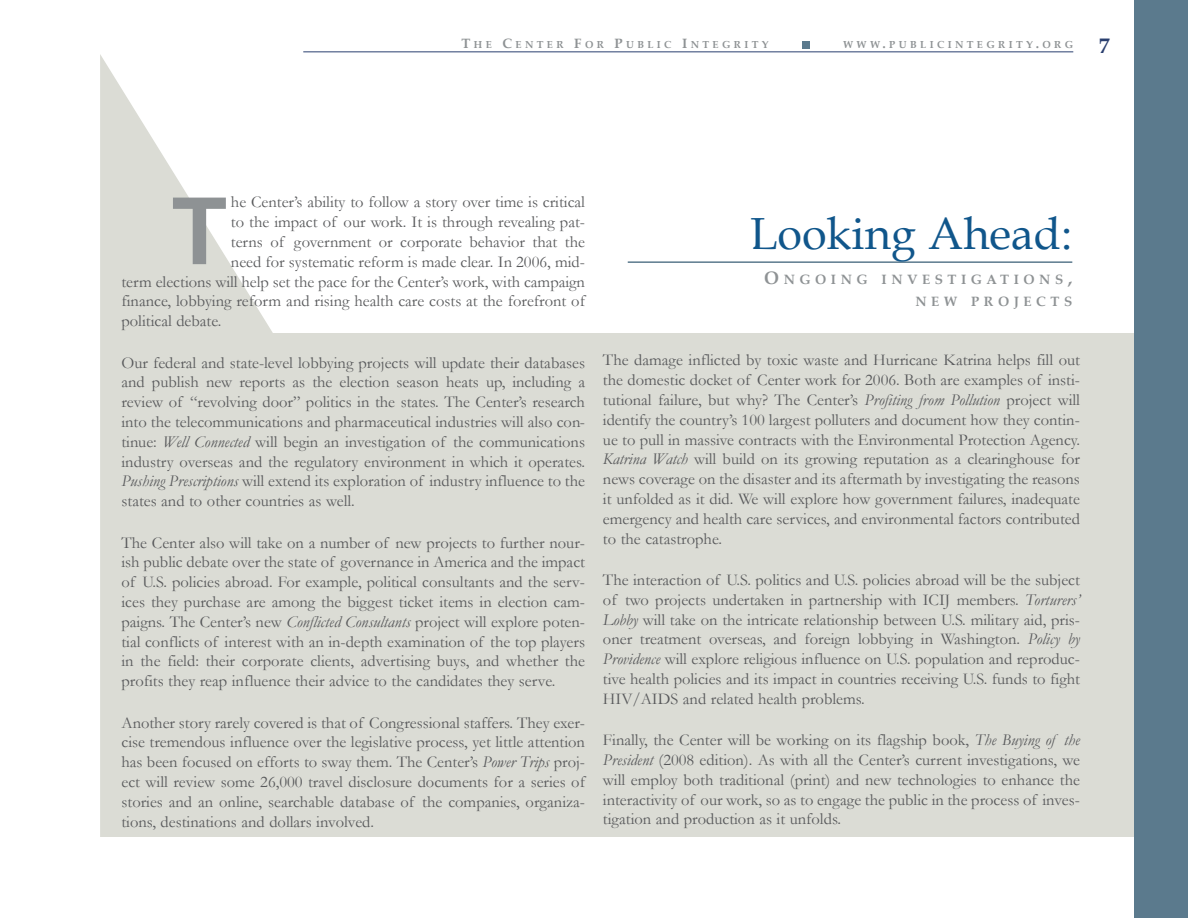
<style>
.page{position:relative;width:1188px;height:918px;background:#fff}
.page>*{position:absolute;margin:0;border:0;box-sizing:border-box;transform-origin:0 0}
.t1{font:700 93px "Arial";color:#8e9294}
.t2{font:45px "Book Antiqua";color:#10568b}
.t3{font:16.5px/19.8px "Garamond";color:#58595b;text-align:justify}
.t4{font:700 13.5px/21.9px "Palatino Linotype";letter-spacing:.335em;color:#8e9294;text-align:right}
.t5{font:700 10.2px "Palatino Linotype";letter-spacing:.335em;color:#8e9294}
.s1{font-size:13.5px}
.s2{font-family:"Book Antiqua";font-size:21px;color:#2a3f6f}
.s3{font-style:italic}
.s4{font-size:18px}
</style>
<div class="page">
<svg style="left:100px;top:54px;width:173px;height:783px;fill:#dbdcd5"></svg>
<hr style="left:628px;top:261px;width:444px;height:2px;background:#5b7a8d">
<div style="left:258px;top:333px;width:885px;height:504px;background:#dbdcd5"></div>
<hr style="left:303px;top:52px;width:770px;height:1px;background:#2a3f6f">
<div style="left:803px;top:41px;width:7px;height:8px;background:#5b7a8d"></div>
<div style="left:1134px;top:0;width:54px;height:918px;background:#5b7a8d"></div>
<p class="t5" style="left:462px;top:37px;width:309px"><span class="s1">T</span>HE <span class="s1">C</span>ENTER <span class="s1">F</span>OR <span class="s1">P</span>UBLIC <span class="s1">I</span>NTEGRITY</p>
<p class="t5" style="left:843px;top:37px;width:268px">WWW<span class="s1">.</span>PUBLICINTEGRITY<span class="s1">.</span>ORG <span class="s2">7</span></p>
<p class="t3" style="left:231px;top:192px;width:356px">he Center’s ability to follow a story over time is critical</p>
<p class="t3" style="left:231px;top:212px;width:356px">to the impact of our work. It is through revealing pat-</p>
<p class="t3" style="left:231px;top:232px;width:356px">terns of government or corporate behavior that the</p>
<p class="t3" style="left:231px;top:251px;width:356px">need for systematic reform is made clear. In 2006, mid-</p>
<p class="t3" style="left:122px;top:271px;width:465px">term elections will help set the pace for the Center’s work, with campaign</p>
<p class="t3" style="left:122px;top:291px;width:465px">finance, lobbying reform and rising health care costs at the forefront of</p>
<p class="t3" style="left:122px;top:311px;width:102px">political debate.</p>
<p class="t3" style="left:122px;top:352px;width:465px">Our federal and state-level lobbying projects will update their databases and publish new reports as the election season heats up, including a review of “revolving door” politics in the states. The Center’s research into the telecommunications and pharmaceutical industries will also con&shy;tinue: <span class="s3">Well Connected</span> will begin an investigation of the communications industry overseas and the regulatory environment in which it operates.<br><span class="s3">Pushing Prescriptions</span> will extend its exploration of industry influence to the states and to other countries as well.</p>
<p class="t3" style="left:122px;top:532px;width:465px">The Center also will take on a number of new projects to further nour&shy;ish public debate over the state of governance in America and the impact of U.S. policies abroad. For example, political consultants and the serv&shy;ices they purchase are among the biggest ticket items in election cam&shy;paigns. The Center’s new <span class="s3">Conflicted Consultants</span> project will explore poten&shy;tial conflicts of interest with an in-depth examination of the top players in the field: their corporate clients, advertising buys, and whether the profits they reap influence their advice to the candidates they serve.</p>
<p class="t3" style="left:122px;top:712px;width:465px">Another story rarely covered is that of Congressional staffers. They exer&shy;cise tremendous influence over the legislative process, yet little attention has been focused on efforts to sway them. The Center’s <span class="s3">Power Trips</span> proj&shy;ect will review some 26,000 travel disclosure documents for a series of stories and an online, searchable database of the companies, organiza&shy;tions, destinations and dollars involved.</p>
<h1 class="t1" style="left:171px;top:170px;width:58px">T</h1>
<h2 class="t2" style="left:750px;top:202px;width:324px">Looking Ahead:</h2>
<p class="t4" style="left:764px;top:268px;width:310px"><span class="s4">O</span>NGOING INVESTIGATIONS<span class="s4">,<br></span>NEW PROJECTS</p>
<p class="t3" style="left:603px;top:350px;width:479px">The damage inflicted by toxic waste and Hurricane Katrina helps fill out the domestic docket of Center work for 2006. Both are examples of insti&shy;tutional failure, but why? The Center’s <span class="s3">Profiting from Pollution</span> project will identify the country’s 100 largest polluters and document how they contin&shy;ue to pull in massive contracts with the Environmental Protection Agency.<br><span class="s3">Katrina Watch</span> will build on its growing reputation as a clearinghouse for news coverage on the disaster and its aftermath by investigating the reasons it unfolded as it did. We will explore how government failures, inadequate emergency and health care services, and environmental factors contributed to the catastrophe.</p>
<p class="t3" style="left:603px;top:569px;width:479px">The interaction of U.S. politics and U.S. policies abroad will be the subject of two projects undertaken in partnership with ICIJ members. <span class="s3">Torturers’ Lobby</span> will take on the intricate relationship between U.S. military aid, pris&shy;oner treatment overseas, and foreign lobbying in Washington. <span class="s3">Policy by Providence</span> will explore religious influence on U.S. population and reproduc&shy;tive health policies and its impact in countries receiving U.S. funds to fight HIV/AIDS and related health problems.</p>
<p class="t3" style="left:603px;top:730px;width:479px">Finally, the Center will be working on its flagship book, <span class="s3">The Buying of the President</span> (2008 edition). As with all the Center’s current investigations, we will employ both traditional (print) and new technologies to enhance the interactivity of our work, so as to engage the public in the process of inves&shy;tigation and production as it unfolds.</p>
</div>
